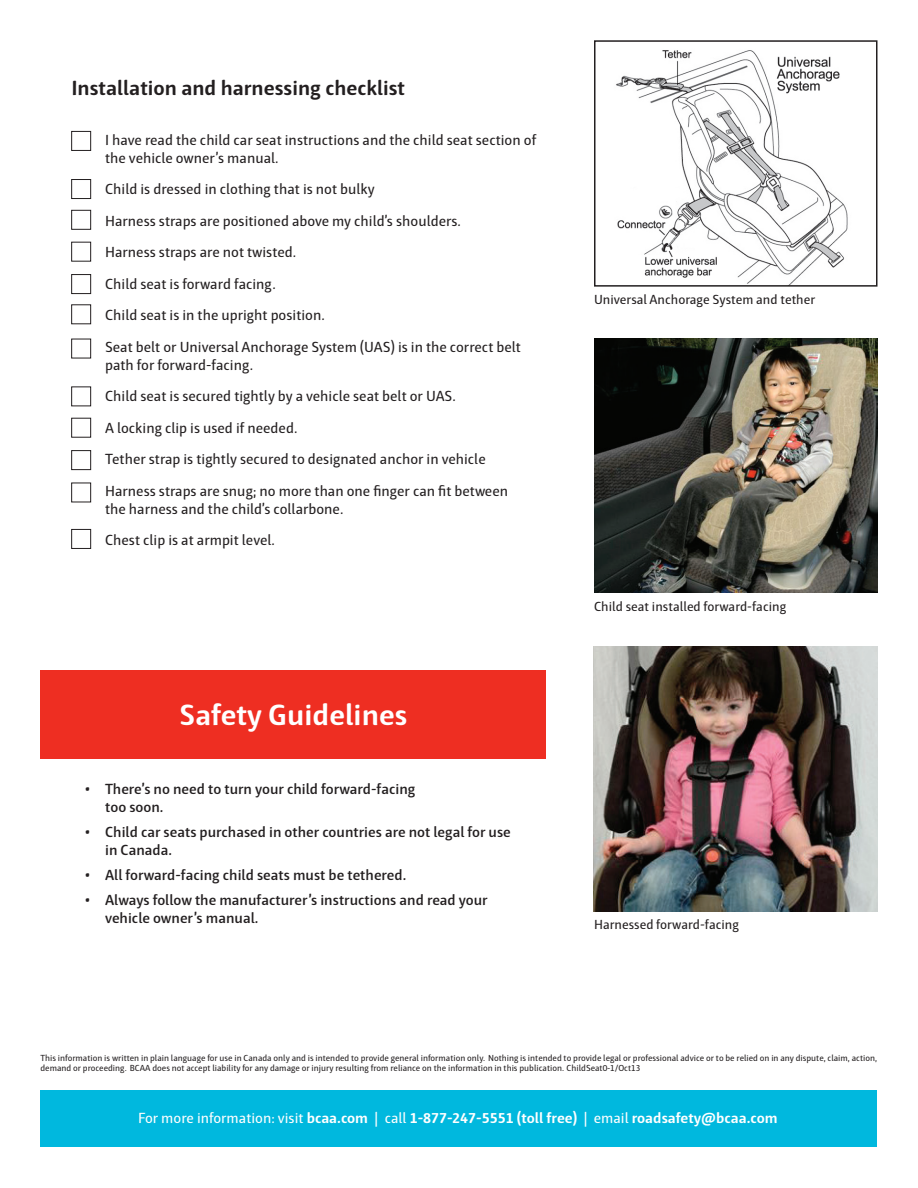
<style>
.page{position:relative;width:918px;height:1188px;background:#fff}
.page>*{position:absolute;margin:0;border:0;box-sizing:border-box;transform-origin:0 0}
.t1{font:700 30px "Haptic";color:#fff}
.t2{font:700 21px "Haptic";color:#231f20}
.t3{font:15px/31.5px "Haptic";color:#231f20}
.t4{font:600 15px/18px "Haptic";color:#231f20}
.t5{font:700 15px "Haptic";color:#fff}
.t6{font:13.5px "Haptic";color:#231f20}
.t7{font:9px/10.8px "Haptic";color:#231f20}
.s1{font-weight:400}
</style>
<div class="page">
<div style="left:71px;top:131px;width:20px;height:20px;border:1px solid #231f20"></div>
<div style="left:71px;top:179px;width:20px;height:20px;border:1px solid #231f20"></div>
<div style="left:71px;top:210px;width:20px;height:20px;border:1px solid #231f20"></div>
<div style="left:71px;top:242px;width:20px;height:20px;border:1px solid #231f20"></div>
<div style="left:71px;top:274px;width:20px;height:20px;border:1px solid #231f20"></div>
<div style="left:71px;top:304px;width:20px;height:20px;border:1px solid #231f20"></div>
<div style="left:71px;top:339px;width:20px;height:19px;border:1px solid #231f20"></div>
<div style="left:71px;top:387px;width:20px;height:19px;border:1px solid #231f20"></div>
<div style="left:71px;top:418px;width:20px;height:20px;border:1px solid #231f20"></div>
<div style="left:71px;top:450px;width:20px;height:20px;border:1px solid #231f20"></div>
<div style="left:71px;top:483px;width:20px;height:19px;border:1px solid #231f20"></div>
<div style="left:71px;top:529px;width:20px;height:20px;border:1px solid #231f20"></div>
<img style="left:616px;top:50px;width:232px;height:234px">
<div style="left:594px;top:40px;width:284px;height:247px;border:2px solid #231f20"></div>
<img style="left:594px;top:338px;width:284px;height:255px">
<img style="left:594px;top:646px;width:284px;height:265px">
<div style="left:40px;top:670px;width:506px;height:89px;background:#ee2e22"></div>
<div style="left:40px;top:1091px;width:837px;height:56px;background:#00b8de"></div>
<h2 class="t2" style="left:71px;top:76px;width:335px">Installation and harnessing checklist</h2>
<p class="t3" style="left:105px;top:131px;width:433px;line-height:18px">I have read the child car seat instructions and the child seat section of the vehicle owner’s manual.</p>
<p class="t3" style="left:105px;top:174px;width:417px">Child is dressed in clothing that is not bulky<br>Harness straps are positioned above my child’s shoulders.<br>Harness straps are not twisted.<br>Child seat is forward facing.<br>Child seat is in the upright position.<br>Seat belt or Universal Anchorage System (UAS) is in the correct belt</p>
<p class="t3" style="left:105px;top:349px;width:404px">path for forward-facing.<br>Child seat is secured tightly by a vehicle seat belt or UAS.<br>A locking clip is used if needed.<br>Tether strap is tightly secured to designated anchor in vehicle Harness straps are snug; no more than one finger can fit between</p>
<p class="t3" style="left:105px;top:493px;width:240px">the harness and the child’s collarbone.<br>Chest clip is at armpit level.</p>
<h1 class="t1" style="left:180px;top:697px;width:229px">Safety Guidelines</h1>
<p class="t4" style="left:105px;top:780px;width:312px;text-indent:-20px">• There’s no need to turn your child forward-facing too soon.</p>
<p class="t4" style="left:105px;top:823px;width:407px;text-indent:-20px">• Child car seats purchased in other countries are not legal for use in Canada.</p>
<p class="t4" style="left:85px;top:866px;width:323px">• All forward-facing child seats must be tethered.</p>
<p class="t4" style="left:105px;top:890px;width:384px;text-indent:-20px">• Always follow the manufacturer’s instructions and read your vehicle owner’s manual.</p>
<p class="t6" style="left:594px;top:292px;width:223px">Universal Anchorage System and tether</p>
<p class="t6" style="left:594px;top:599px;width:194px">Child seat installed forward-facing</p>
<p class="t6" style="left:594px;top:917px;width:146px">Harnessed forward-facing</p>
<p class="t7" style="left:40px;top:1052px;width:838px">This information is written in plain language for use in Canada only and is intended to provide general information only. Nothing is intended to provide legal or professional advice or to be relied on in any dispute, claim, action, demand or proceeding. BCAA does not accept liability for any damage or injury resulting from reliance on the information in this publication. ChildSeat0-1/Oct13</p>
<p class="t5" style="left:138px;top:1109px;width:641px"><span class="s1">For more information: visit</span> bcaa.com <span class="s1">| call</span> 1-877-247-5551 (toll free) <span class="s1">| email</span> roadsafety@bcaa.com</p>
</div>
